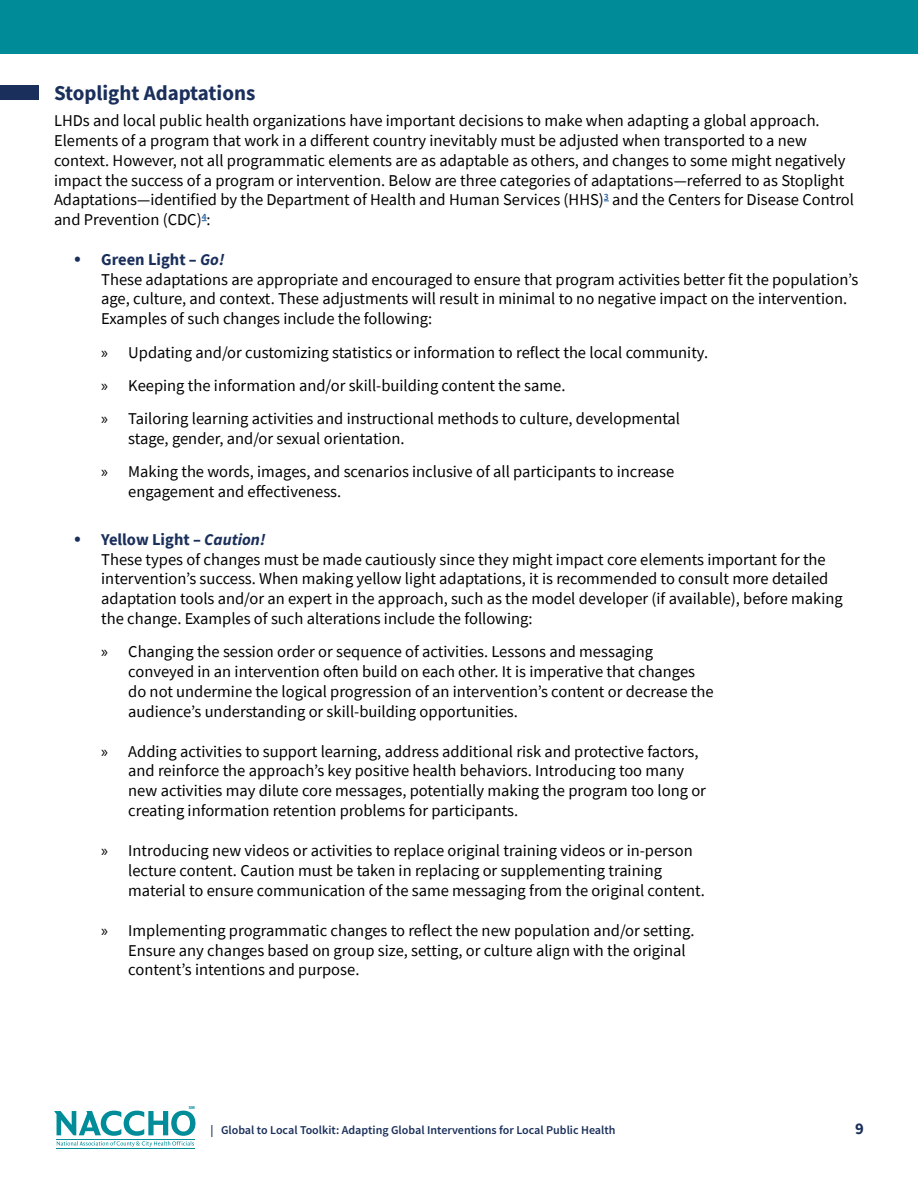
<style>
.page{position:relative;width:918px;height:1188px;background:#fff}
.page>*{position:absolute;margin:0;border:0;box-sizing:border-box;transform-origin:0 0}
.Section_header{font:700 21px "Source Sans Pro";color:#1a2f5b}
.t1{font:16.5px/19.8px "Source Sans Pro";color:#000}
.t2{font:700 16.5px "Source Sans Pro";color:#1a2f5b}
.t3{font:700 16.5px "Source Sans Pro";color:#1a2f5a}
.t4{font:600 12px "Source Sans Pro";color:#1a2f5a}
.t5{font:700 4.35px "Myriad Pro";color:#008c99}
.s1{font-weight:400;font-size:22.5px}
.s2{font-style:italic}
.s3{font-family:"Myriad Pro"}
</style>
<div class="page">
<svg style="left:54px;top:1111px;width:141px;height:36px"></svg>
<hr style="left:56px;top:1139px;width:139px;height:1px;background:#008c99">
<hr style="left:56px;top:1148px;width:139px;height:1px;background:#008c99">
<div style="left:0;top:86px;width:38px;height:14px;background:#1a2f5b"></div>
<div style="left:0;top:0;width:918px;height:54px;background:#008b99"></div>
<p class="Section_header" style="left:54px;top:78px;width:203px">Stoplight Adaptations</p>
<p class="t1" style="left:54px;top:111px;width:802px">LHDs and local public health organizations have important decisions to make when adapting a global approach.<br>Elements of a program that work in a different country inevitably must be adjusted when transported to a new context. However, not all programmatic elements are as adaptable as others, and changes to some might negatively impact the success of a program or intervention. Below are three categories of adaptations—referred to as Stoplight Adaptations—identified by the Department of Health and Human Services (HHS)<sup>3</sup> and the Centers for Disease Control and Prevention (CDC)<sup>4</sup>:</p>
<p class="t2" style="left:74px;top:248px;width:152px"><span class="s1">•</span> Green Light – <span class="s2">Go!</span></p>
<p class="t1" style="left:101px;top:269px;width:759px">These adaptations are appropriate and encouraged to ensure that program activities better fit the population’s age, culture, and context. These adjustments will result in minimal to no negative impact on the intervention.<br>Examples of such changes include the following:</p>
<p class="t1" style="left:101px;top:342px;width:608px"><span class="s3">»</span> Updating and/or customizing statistics or information to reflect the local community.</p>
<p class="t1" style="left:101px;top:375px;width:466px"><span class="s3">»</span> Keeping the information and/or skill-building content the same.</p>
<p class="t1" style="left:128px;top:409px;width:553px;text-indent:-27px"><span class="s3">»</span> Tailoring learning activities and instructional methods to culture, developmental stage, gender, and/or sexual orientation.</p>
<p class="t1" style="left:128px;top:462px;width:548px;text-indent:-27px"><span class="s3">»</span> Making the words, images, and scenarios inclusive of all participants to increase engagement and effectiveness.</p>
<p class="t2" style="left:74px;top:528px;width:193px"><span class="s1">•</span> Yellow Light – <span class="s2">Caution!</span></p>
<p class="t1" style="left:101px;top:549px;width:743px">These types of changes must be made cautiously since they might impact core elements important for the intervention’s success. When making yellow light adaptations, it is recommended to consult more detailed adaptation tools and/or an expert in the approach, such as the model developer (if available), before making the change. Examples of such alterations include the following:</p>
<p class="t1" style="left:128px;top:642px;width:587px;text-indent:-27px"><span class="s3">»</span> Changing the session order or sequence of activities. Lessons and messaging conveyed in an intervention often build on each other. It is imperative that changes do not undermine the logical progression of an intervention’s content or decrease the audience’s understanding or skill-building opportunities.</p>
<p class="t1" style="left:128px;top:741px;width:579px;text-indent:-27px"><span class="s3">»</span> Adding activities to support learning, address additional risk and protective factors, and reinforce the approach’s key positive health behaviors. Introducing too many new activities may dilute core messages, potentially making the program too long or creating information retention problems for participants.</p>
<p class="t1" style="left:128px;top:841px;width:578px;text-indent:-27px"><span class="s3">»</span> Introducing new videos or activities to replace original training videos or in-person lecture content. Caution must be taken in replacing or supplementing training material to ensure communication of the same messaging from the original content.</p>
<p class="t1" style="left:128px;top:920px;width:568px;text-indent:-27px"><span class="s3">»</span> Implementing programmatic changes to reflect the new population and/or setting.<br>Ensure any changes based on group size, setting, or culture align with the original content’s intentions and purpose.</p>
<p class="t5" style="left:189px;top:1104px;width:8px">SM</p>
<p class="t4" style="left:211px;top:1123px;width:406px">| Global to Local Toolkit: Adapting Global Interventions for Local Public Health</p>
<p class="t3" style="left:855px;top:1117px;width:10px">9</p>
</div>
